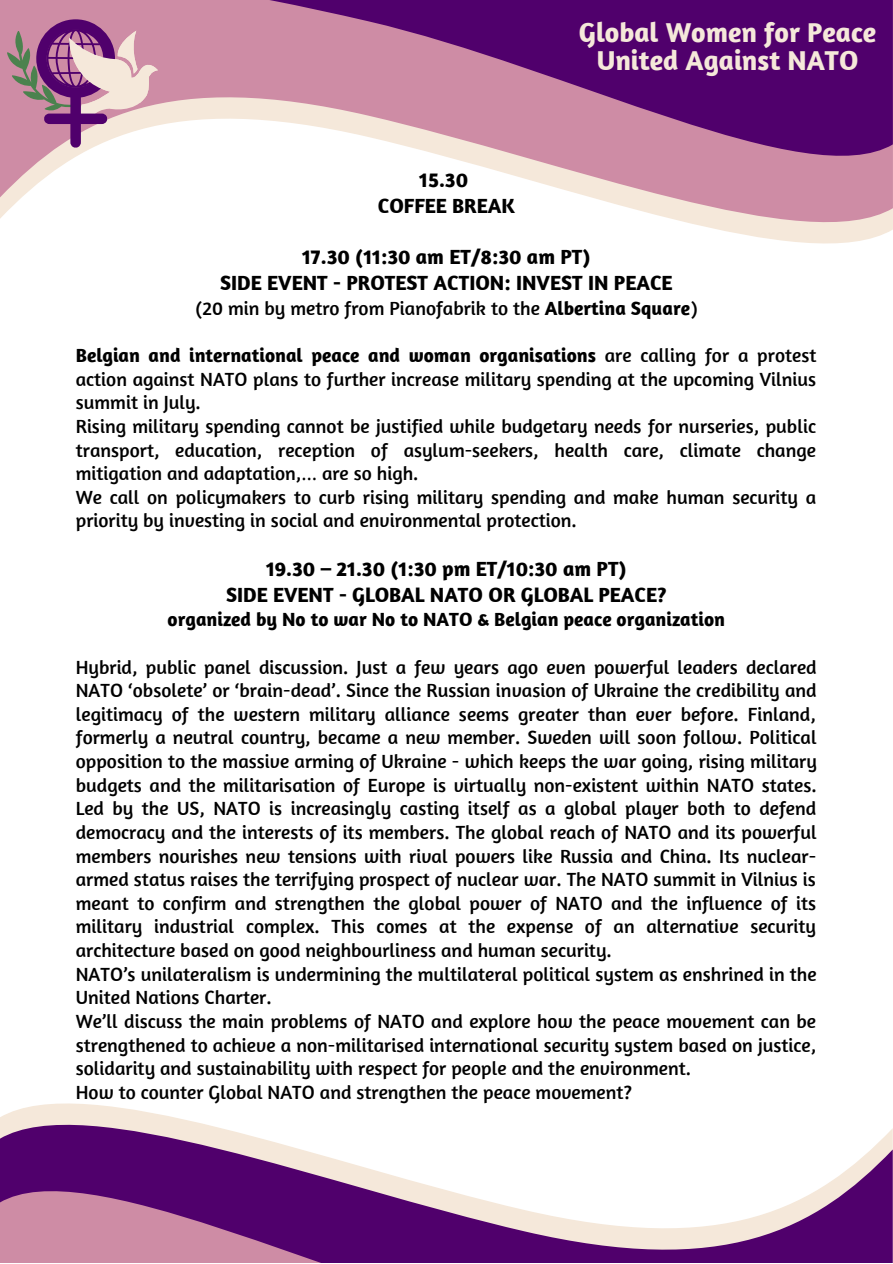
<style>
.page{position:relative;width:893px;height:1264px;background:#fff}
.page>*{position:absolute;margin:0;border:0;box-sizing:border-box;transform-origin:0 0}
.t1{font:700 27.9px "Amaranth";color:#f5e8da}
.t2{font:700 21px "Amaranth";color:#000}
.t3{font:19.5px/23.5px "Amaranth";color:#000;text-align:justify}
.t4{font:700 19.5px "Amaranth";color:#000}
.s1{font-weight:700}
.s2{font-family:"Noto Sans Gurmukhi"}
</style>
<div class="page">
<svg style="left:0;top:1103px;width:892px;height:49px"></svg>
<svg style="left:0;top:1152px;width:892px;height:110px"></svg>
<svg style="left:0;top:194px;width:892px;height:50px"></svg>
<svg style="left:0;top:0;width:892px;height:194px"></svg>
<svg style="left:7px;top:19px;width:151px;height:129px;background:#bc8ea7"></svg>
<p class="t1" style="left:579px;top:15px;width:299px">Global Women for Peace</p>
<p class="t1" style="left:596px;top:43px;width:263px">United Against NATO</p>
<p class="t2" style="left:419px;top:166px;width:50px">15.30</p>
<p class="t2" style="left:378px;top:192px;width:138px">COFFEE BREAK</p>
<p class="t2" style="left:302px;top:244px;width:290px">17.30 (11:30 am ET/8:30 am PT)</p>
<p class="t2" style="left:220px;top:269px;width:454px">SIDE EVENT - PROTEST ACTION: INVEST IN PEACE</p>
<p class="t3" style="left:195px;top:296px;width:504px">(20 min by metro from Pianofabrik to the <span class="s1">Albertina Square</span>)</p>
<p class="t3" style="left:76px;top:343px;width:742px"><span class="s1">Belgian and international peace and woman organisations</span> are calling for a protest action against NATO plans to further increase military spending at the upcoming Vilnius summit in July.</p>
<p class="t3" style="left:76px;top:414px;width:741px">Rising military spending cannot be justified while budgetary needs for nurseries, public transport, education, reception of asylum-seekers, health care, climate change mitigation and adaptation,<span class="s2">…</span> are so high.</p>
<p class="t3" style="left:76px;top:485px;width:741px">We call on policymakers to curb rising military spending and make human security a priority by investing in social and environmental protection.</p>
<p class="t2" style="left:266px;top:555px;width:362px">19.30 – 21.30 (1:30 pm ET/10:30 am PT)</p>
<p class="t2" style="left:226px;top:581px;width:442px">SIDE EVENT - GLOBAL NATO OR GLOBAL PEACE?</p>
<p class="t4" style="left:168px;top:607px;width:559px">organized by No to war No to NATO &amp; Belgian peace organization</p>
<p class="t3" style="left:76px;top:654px;width:742px">Hybrid, public panel discussion. Just a few years ago even powerful leaders declared NATO ‘obsolete’ or ‘brain-dead’. Since the Russian invasion of Ukraine the credibility and legitimacy of the western military alliance seems greater than ever before. Finland, formerly a neutral country, became a new member. Sweden will soon follow. Political opposition to the massive arming of Ukraine - which keeps the war going, rising military budgets and the militarisation of Europe is virtually non-existent within NATO states.<br>Led by the US, NATO is increasingly casting itself as a global player both to defend democracy and the interests of its members. The global reach of NATO and its powerful members nourishes new tensions with rival powers like Russia and China. Its nuclear&shy;armed status raises the terrifying prospect of nuclear war. The NATO summit in Vilnius is meant to confirm and strengthen the global power of NATO and the influence of its military industrial complex. This comes at the expense of an alternative security architecture based on good neighbourliness and human security.</p>
<p class="t3" style="left:76px;top:961px;width:742px">NATO’s unilateralism is undermining the multilateral political system as enshrined in the<br>United Nations Charter.</p>
<p class="t3" style="left:76px;top:1008px;width:741px">We’ll discuss the main problems of NATO and explore how the peace movement can be strengthened to achieve a non-militarised international security system based on justice, solidarity and sustainability with respect for people and the environment.</p>
<p class="t3" style="left:76px;top:1079px;width:557px">How to counter Global NATO and strengthen the peace movement?</p>
</div>
